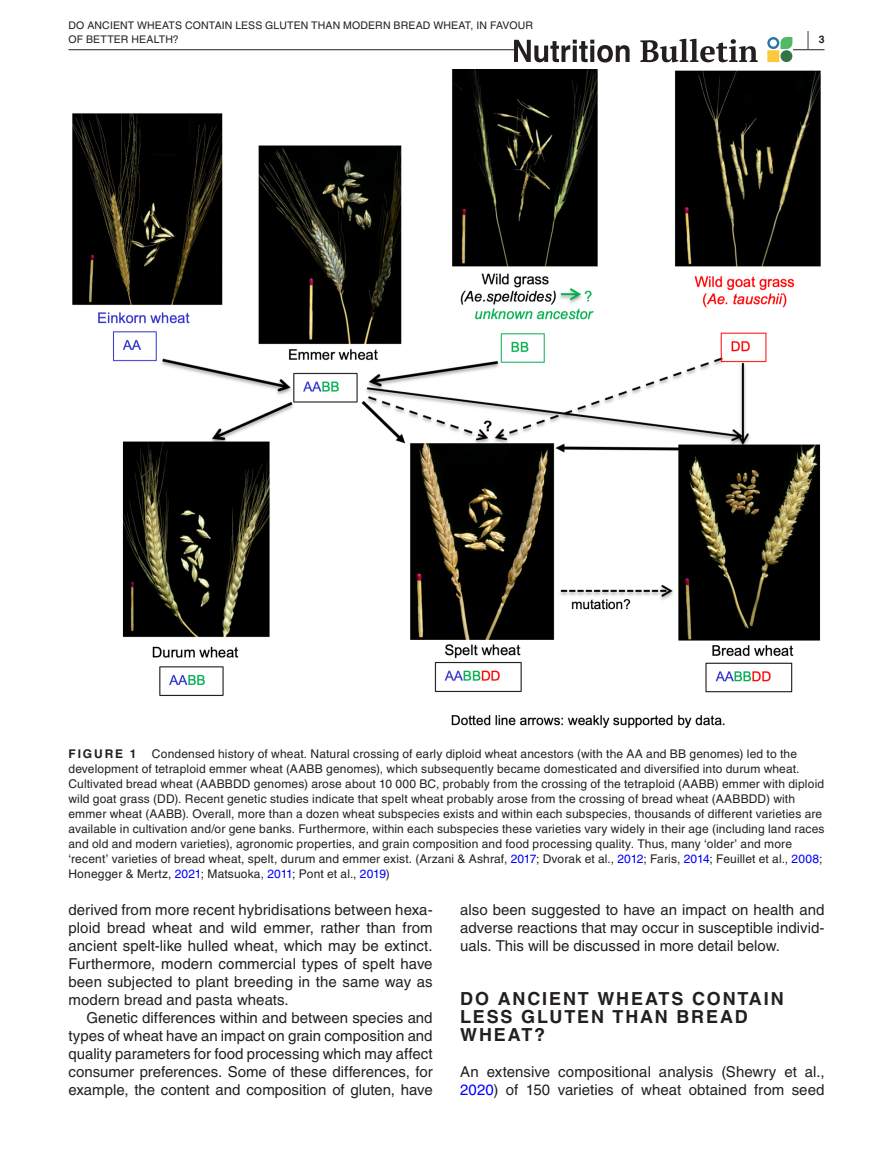
<style>
.page{position:relative;width:893px;height:1174px;background:#fff}
.page>*{position:absolute;margin:0;border:0;box-sizing:border-box;transform-origin:0 0}
.t1{font:700 18px/18px "Helvetica LT Std";letter-spacing:.1em;color:#231f20}
.t2{font:700 18px "Helvetica LT Std";letter-spacing:.1em;color:#231f20;scale:.41 1}
.t3{font:15px/18px "Helvetica LT Std";color:#231f20;text-align:justify}
.t4{font:12px/15px "Helvetica LT Std";letter-spacing:.015em;color:#231f20}
.t5{font:700 12px "Helvetica LT Std";letter-spacing:.155em;color:#231f20}
.t6{font:10.5px/13.5px "Helvetica LT Std";letter-spacing:.015em;color:#231f20}
.s1{font-size:10.5px}
.s2{color:#00f}
</style>
<div class="page">
<hr style="left:68px;top:49px;width:756px;height:1px;background:#231f20">
<div style="left:514px;top:37px;width:278px;height:25px;background:#fff"></div>
<svg style="left:514px;top:40px;width:116px;height:22px"></svg>
<svg style="left:640px;top:39px;width:118px;height:23px"></svg>
<svg style="left:767px;top:37px;width:25px;height:25px"></svg>
<div style="left:780px;top:50px;width:12px;height:12px;background:#347342;border-radius:50%"></div>
<img style="left:72px;top:69px;width:749px;height:658px">
<p class="t6" style="left:68px;top:19px;width:466px">DO ANCIENT WHEATS CONTAIN LESS GLUTEN THAN MODERN BREAD WHEAT, IN FAVOUR<br>OF BETTER HEALTH?</p>
<h1 class="t2" style="left:807px;top:28px;width:44px">| <span class="s1">3</span></h1>
<p class="t4" style="left:68px;top:746px;width:758px;text-indent:84px">Condensed history of wheat. Natural crossing of early diploid wheat ancestors (with the AA and BB genomes) led to the development of tetraploid emmer wheat (AABB genomes), which subsequently became domesticated and diversified into durum wheat.<br>Cultivated bread wheat (AABBDD genomes) arose about 10 000 BC, probably from the crossing of the tetraploid (AABB) emmer with diploid wild goat grass (DD). Recent genetic studies indicate that spelt wheat probably arose from the crossing of bread wheat (AABBDD) with emmer wheat (AABB). Overall, more than a dozen wheat subspecies exists and within each subspecies, thousands of different varieties are available in cultivation and/or gene banks. Furthermore, within each subspecies these varieties vary widely in their age (including land races and old and modern varieties), agronomic properties, and grain composition and food processing quality. Thus, many ‘older’ and more ‘recent’ varieties of bread wheat, spelt, durum and emmer exist. (Arzani &amp; Ashraf, <span class="s2">2017</span>; Dvorak et al., <span class="s2">2012</span>; Faris, <span class="s2">2014</span>; Feuillet et al., <span class="s2">2008</span>; Honegger &amp; Mertz, <span class="s2">2021</span>; Matsuoka, <span class="s2">2011</span>; Pont et al., <span class="s2">2019</span>)</p>
<p class="t5" style="left:68px;top:746px;width:70px">FIGURE 1</p>
<p class="t3" style="left:68px;top:901px;width:366px">derived from more recent hybridisations between hexa&shy;ploid bread wheat and wild emmer, rather than from ancient spelt-like hulled wheat, which may be extinct.<br>Furthermore, modern commercial types of spelt have been subjected to plant breeding in the same way as modern bread and pasta wheats.</p>
<p class="t3" style="left:68px;top:1009px;width:366px;text-indent:18px">Genetic differences within and between species and types of wheat have an impact on grain composition and quality parameters for food processing which may affect consumer preferences. Some of these differences, for example, the content and composition of gluten, have</p>
<p class="t3" style="left:460px;top:901px;width:366px">also been suggested to have an impact on health and adverse reactions that may occur in susceptible individ&shy;uals. This will be discussed in more detail below.</p>
<h1 class="t1" style="left:460px;top:989px;width:325px">DO ANCIENT WHEATS CONTAIN<br>LESS GLUTEN THAN BREAD<br>WHEAT?</h1>
<p class="t3" style="left:460px;top:1063px;width:366px">An extensive compositional analysis (Shewry et al.,<br><span class="s2">2020</span>) of 150 varieties of wheat obtained from seed</p>
</div>
